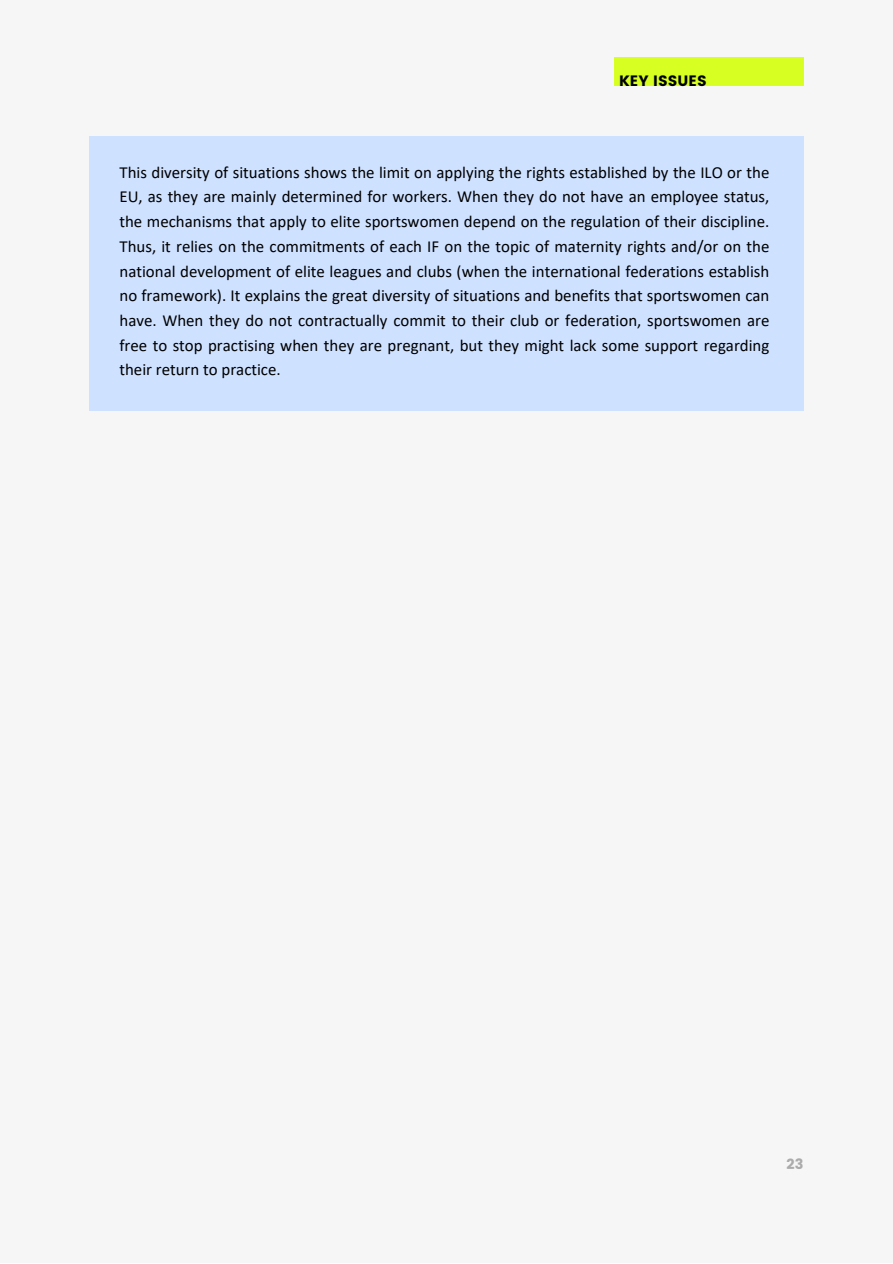
<style>
.page{position:relative;width:893px;height:1264px;background:#fff}
.page>*{position:absolute;margin:0;border:0;box-sizing:border-box;transform-origin:0 0}
.t1{font:16.8px/24.8px "Calibri";color:#000;text-align:justify}
.t2{font:15px "Poppins";color:#000}
.t3{font:14.4px "Poppins";color:#ababab}
</style>
<div class="page">
<div style="left:0;top:0;width:892px;height:1262px;background:#f6f6f6"></div>
<div style="left:89px;top:136px;width:714px;height:274px;background:#cee1ff"></div>
<div style="left:614px;top:57px;width:189px;height:28px;background:#d7ff21"></div>
<p class="t2" style="left:619px;top:72px;width:89px">KEY ISSUES</p>
<p class="t1" style="left:119px;top:161px;width:651px">This diversity of situations shows the limit on applying the rights established by the ILO or the EU, as they are mainly determined for workers. When they do not have an employee status, the mechanisms that apply to elite sportswomen depend on the regulation of their discipline.<br>Thus, it relies on the commitments of each IF on the topic of maternity rights and/or on the national development of elite leagues and clubs (when the international federations establish no framework). It explains the great diversity of situations and benefits that sportswomen can have. When they do not contractually commit to their club or federation, sportswomen are free to stop practising when they are pregnant, but they might lack some support regarding their return to practice.</p>
<p class="t3" style="left:786px;top:1155px;width:18px">23</p>
</div>
